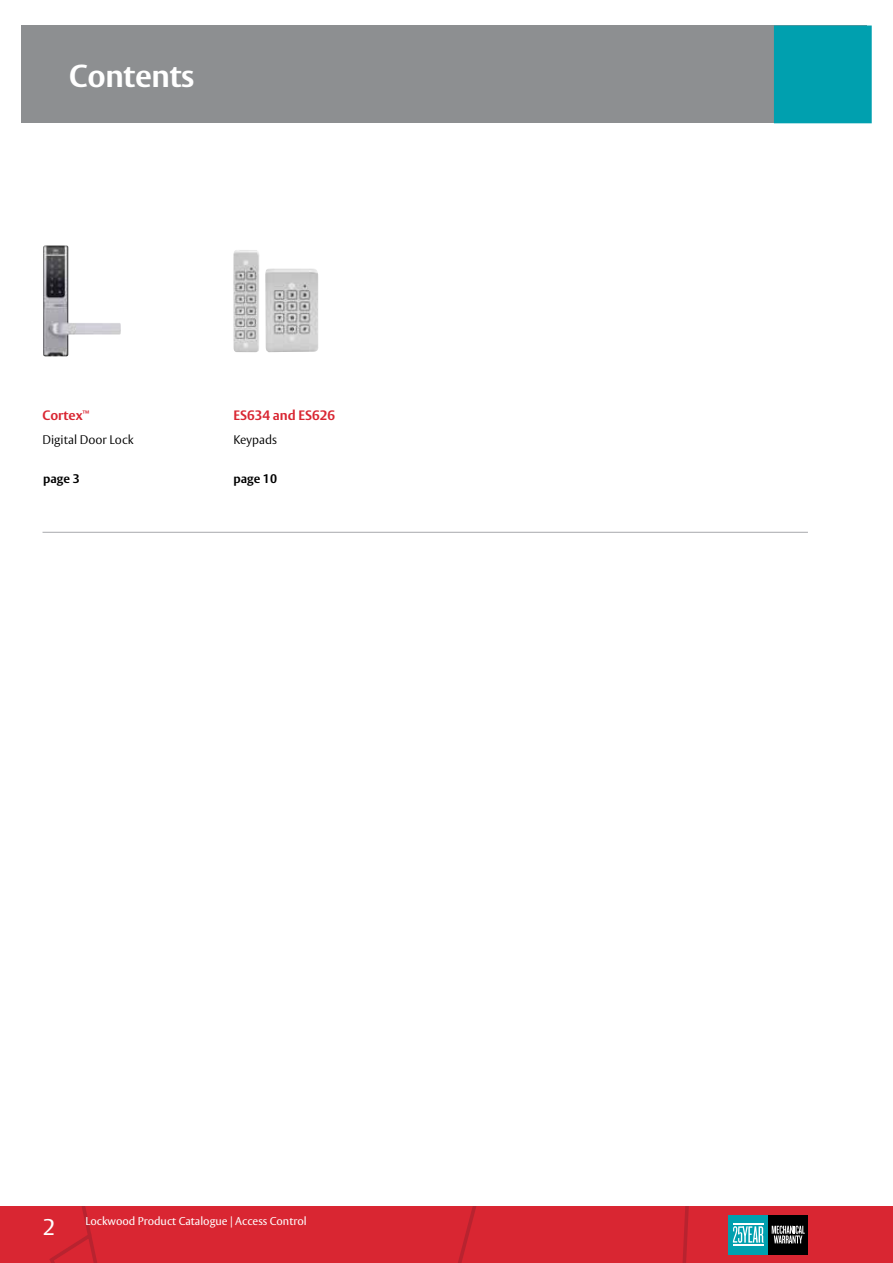
<style>
.page{position:relative;width:893px;height:1263px;background:#fff}
.page>*{position:absolute;margin:0;border:0;box-sizing:border-box;transform-origin:0 0}
.t1{font:700 31.5px "ASSA Vesta";letter-spacing:-.01em;color:#fff}
.t2{font:22.5px "ASSA Vesta";color:#fff}
.t3{font:700 13.5px "ASSA Vesta";color:#d92632}
.t4{font:300 12.3px "ASSA Vesta";color:#000}
.t5{font:700 12.3px "ASSA Vesta";color:#000}
.t6{font:11.25px "ASSA Vesta";color:#fff}
</style>
<div class="page">
<div style="left:0;top:1206px;width:893px;height:57px;background:#d92632"></div>
<svg style="left:57px;top:1206px;width:37px;height:34px"></svg>
<div style="left:21px;top:26px;width:846px;height:97px;background:#8d8f91"></div>
<div style="left:774px;top:26px;width:98px;height:97px;background:#00a0af"></div>
<div style="left:728px;top:1215px;width:40px;height:40px;background:#00a0af"></div>
<div style="left:768px;top:1215px;width:40px;height:40px;background:#000"></div>
<svg style="left:772px;top:1225px;width:33px;height:18px"></svg>
<svg style="left:733px;top:1226px;width:30px;height:17px"></svg>
<hr style="left:733px;top:1224px;width:30px;height:1px;background:#fff">
<hr style="left:733px;top:1244px;width:30px;height:1px;background:#fff">
<img style="left:233px;top:250px;width:86px;height:102px">
<img style="left:43px;top:245px;width:78px;height:111px">
<hr style="left:43px;top:532px;width:765px;height:1px;background:#a7a9ac">
<h1 class="t1" style="left:69px;top:56px;width:126px">Contents</h1>
<p class="t3" style="left:43px;top:407px;width:49px">Cortex<sup>™</sup></p>
<p class="t4" style="left:43px;top:432px;width:93px">Digital Door Lock</p>
<p class="t3" style="left:233px;top:407px;width:103px">ES634 and ES626</p>
<p class="t4" style="left:233px;top:432px;width:45px">Keypads</p>
<p class="t5" style="left:43px;top:471px;width:38px">page 3</p>
<p class="t5" style="left:233px;top:471px;width:45px">page 10</p>
<h2 class="t2" style="left:43px;top:1214px;width:14px">2</h2>
<p class="t6" style="left:85px;top:1214px;width:223px">Lockwood Product Catalogue | Access Control</p>
</div>
